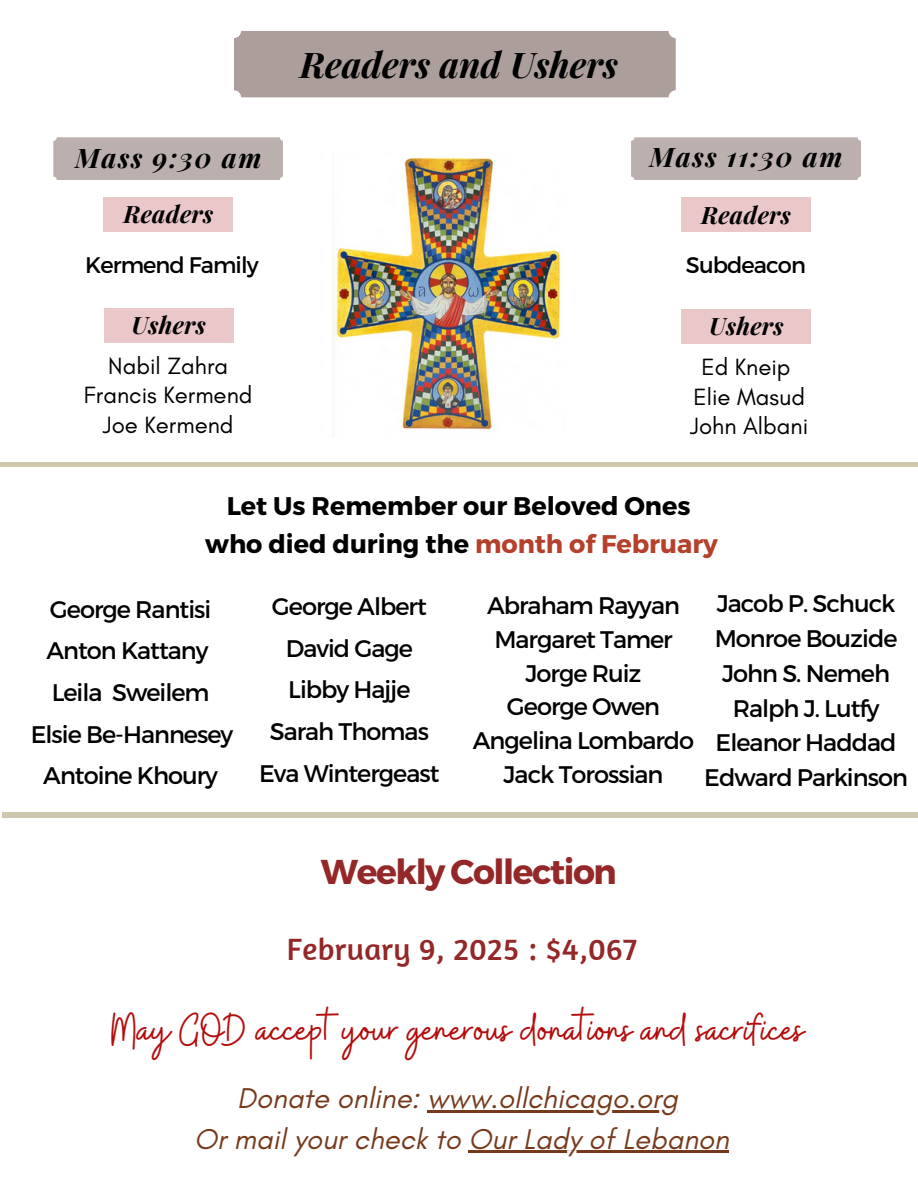
<style>
.page{position:relative;width:918px;height:1188px;background:#fff}
.page>*{position:absolute;margin:0;border:0;box-sizing:border-box;transform-origin:0 0}
.t1{font:46.65px "Buffalo";color:#b40c0c}
.t2{font:italic 700 35.4px "Playfair Display";color:#000}
.t3{font:700 34.5px "Montserrat";letter-spacing:-.04em;color:#942727}
.t4{font:31.5px "Amaranth";letter-spacing:.01em;color:#942727}
.t5{font:italic 29.1px "Glacial Indifference";color:#763a1b}
.t6{font:italic 700 27px "Playfair Display";letter-spacing:.06em;color:#010101}
.t7{font:700 25.5px/37.2px "Montserrat";color:#000;text-align:center}
.t8{font:24px "Montserrat";letter-spacing:-.04em;color:#000}
.t9{font:24px "Glacial Indifference";color:#010101}
.t10{font:italic 700 24px "Playfair Display";letter-spacing:.01em;color:#010101}
.t11{font:22.5px "Montserrat";letter-spacing:-.04em;color:#000}
.s1{color:#b5402b}
</style>
<div class="page">
<div style="left:0;top:462px;width:918px;height:5px;background:#cfc6b0"></div>
<div style="left:234px;top:31px;width:442px;height:66px;background:#ab9e9b;border-radius:7px"></div>
<div style="left:681px;top:197px;width:130px;height:34px;background:#eac8c9"></div>
<div style="left:631px;top:137px;width:230px;height:43px;background:#bbb0ae;border-radius:3px"></div>
<div style="left:682px;top:309px;width:129px;height:35px;background:#eac8c9"></div>
<hr style="left:3px;top:813px;width:915px;height:4px;background:#cfc6b0">
<hr style="left:427px;top:1110px;width:251px;height:3px;background:#763a1b">
<hr style="left:469px;top:1151px;width:260px;height:2px;background:#763a1b">
<div style="left:104px;top:197px;width:129px;height:35px;background:#eac8c9"></div>
<div style="left:53px;top:137px;width:230px;height:43px;background:#bbb0ae;border-radius:3px"></div>
<div style="left:104px;top:308px;width:129px;height:35px;background:#eac8c9"></div>
<img style="left:332px;top:158px;width:229px;height:280px">
<p class="t6" style="left:75px;top:138px;width:188px">Mass 9:30 am</p>
<p class="t10" style="left:123px;top:197px;width:91px">Readers</p>
<p class="t11" style="left:85px;top:250px;width:175px">Kermend Family</p>
<p class="t10" style="left:132px;top:308px;width:76px">Ushers</p>
<p class="t9" style="left:108px;top:351px;width:121px">Nabil Zahra</p>
<p class="t9" style="left:84px;top:381px;width:170px">Francis Kermend</p>
<p class="t9" style="left:103px;top:410px;width:132px">Joe Kermend</p>
<p class="t2" style="left:300px;top:40px;width:320px">Readers and Ushers</p>
<h5 class="t6" style="left:649px;top:138px;width:195px">Mass 11:30 am</h5>
<p class="t10" style="left:701px;top:198px;width:91px">Readers</p>
<p class="t11" style="left:686px;top:250px;width:122px">Subdeacon</p>
<p class="t10" style="left:709px;top:309px;width:76px">Ushers</p>
<h2 class="t9" style="left:701px;top:352px;width:91px">Ed Kneip</h2>
<h4 class="t9" style="left:693px;top:382px;width:113px">Elie Masud</h4>
<h5 class="t9" style="left:690px;top:411px;width:120px">John Albani</h5>
<p class="t7" style="left:205px;top:486px;width:514px">Let Us Remember our Beloved Ones who died during the <span class="s1">month of February</span></p>
<p class="t8" style="left:50px;top:594px;width:163px">George Rantisi</p>
<p class="t8" style="left:46px;top:635px;width:164px">Anton Kattany</p>
<p class="t8" style="left:52px;top:677px;width:159px">Leila Sweilem</p>
<p class="t8" style="left:31px;top:718px;width:204px">Elsie Be-Hannesey</p>
<p class="t8" style="left:43px;top:760px;width:176px">Antoine Khoury</p>
<p class="t8" style="left:272px;top:591px;width:156px">George Albert</p>
<p class="t8" style="left:286px;top:633px;width:129px">David Gage</p>
<p class="t8" style="left:288px;top:674px;width:124px">Libby Hajje</p>
<h4 class="t8" style="left:270px;top:716px;width:161px">Sarah Thomas</h4>
<p class="t8" style="left:259px;top:758px;width:182px">Eva Wintergeast</p>
<p class="t8" style="left:487px;top:590px;width:194px">Abraham Rayyan</p>
<p class="t8" style="left:494px;top:624px;width:180px">Margaret Tamer</p>
<p class="t8" style="left:526px;top:658px;width:117px">Jorge Ruiz</p>
<p class="t8" style="left:507px;top:691px;width:155px">George Owen</p>
<p class="t8" style="left:473px;top:725px;width:223px">Angelina Lombardo</p>
<p class="t8" style="left:504px;top:759px;width:161px">Jack Torossian</p>
<p class="t8" style="left:717px;top:588px;width:180px">Jacob P. Schuck</p>
<p class="t8" style="left:715px;top:623px;width:184px">Monroe Bouzide</p>
<p class="t8" style="left:722px;top:658px;width:169px">John S. Nemeh</p>
<h2 class="t8" style="left:733px;top:692px;width:148px">Ralph J. Lutfy</h2>
<h3 class="t8" style="left:716px;top:727px;width:182px">Eleanor Haddad</h3>
<h1 class="t8" style="left:704px;top:762px;width:205px">Edward Parkinson</h1>
<p class="t3" style="left:321px;top:850px;width:298px">Weekly Collection</p>
<p class="t4" style="left:287px;top:929px;width:352px">February 9, 2025 : $4,067</p>
<h5 class="t1" style="left:111px;top:1000px;width:694px">May GOD accept your generous donations and sacrifices</h5>
<p class="t5" style="left:237px;top:1080px;width:442px">Donate online: www.ollchicago.org</p>
<h4 class="t5" style="left:194px;top:1121px;width:537px">Or mail your check to Our Lady of Lebanon</h4>
</div>
